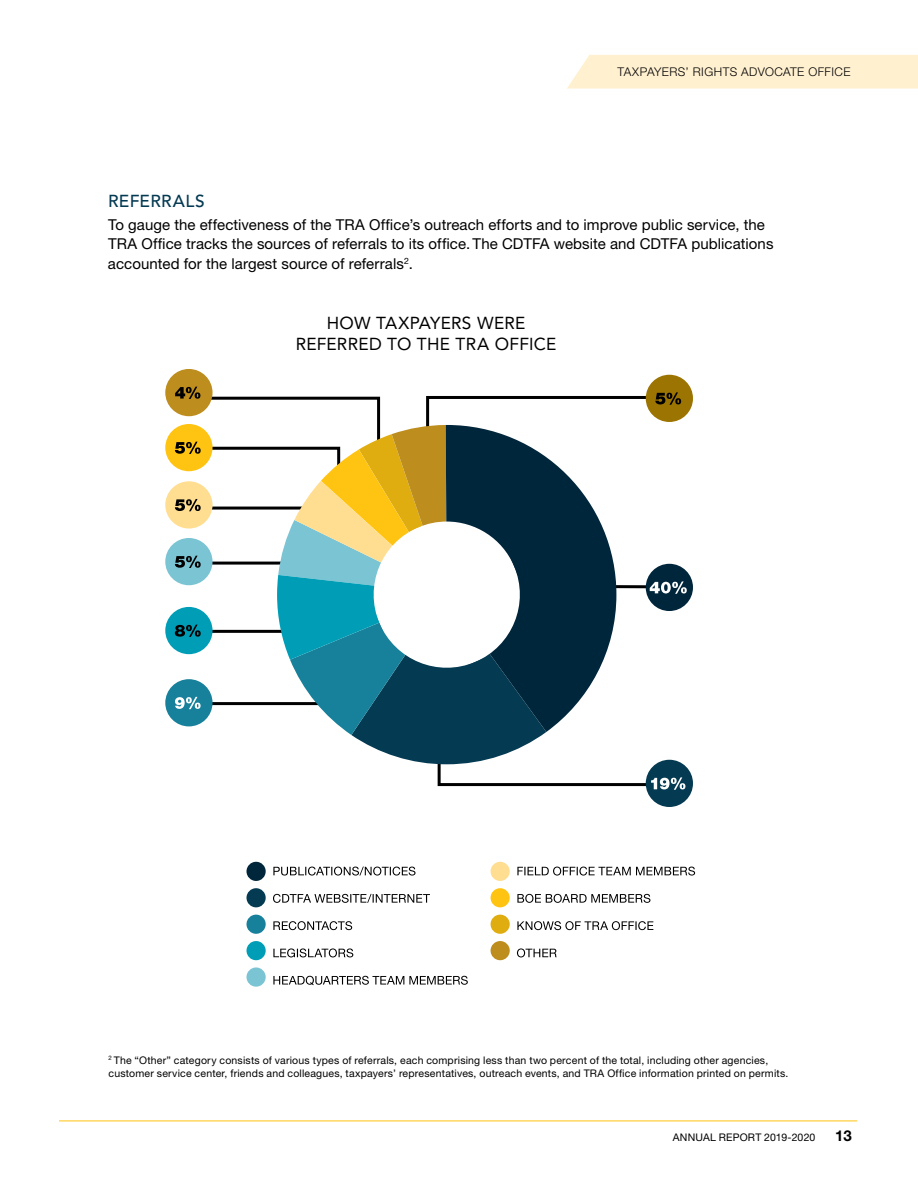
<style>
.page{position:relative;width:918px;height:1188px;background:#fff}
.page>*{position:absolute;margin:0;border:0;box-sizing:border-box;transform-origin:0 0}
.t1{font:17.25px/20.7px "Avenir LT Std";letter-spacing:.015em;color:#000;text-align:center}
.t2{font:500 17.25px "Avenir LT Std";letter-spacing:.025em;color:#043a52}
.Body{font:15px/19.5px "Helvetica Neue LT Std";letter-spacing:.005em;color:#000}
.t3{font:700 15px "Helvetica Neue LT Std";color:#000}
.t4{font:300 12px "Helvetica Neue LT Std";letter-spacing:.035em;color:#000}
.Body-2{font:10.5px/12.6px "Helvetica Neue LT Std";letter-spacing:.02em;color:#000}
</style>
<div class="page">
<hr style="left:59px;top:1121px;width:798px;height:1px;background:#ffc411">
<svg style="left:165px;top:424px;width:48px;height:47px"></svg>
<svg style="left:165px;top:481px;width:48px;height:48px"></svg>
<div style="left:646px;top:564px;width:47px;height:47px;background:#00263b;border-radius:50%"></div>
<svg style="left:165px;top:538px;width:48px;height:47px"></svg>
<svg style="left:165px;top:607px;width:48px;height:47px"></svg>
<div style="left:165px;top:369px;width:48px;height:47px;background:#bd8d1e;border-radius:50%"></div>
<svg style="left:165px;top:679px;width:48px;height:47px"></svg>
<div style="left:646px;top:760px;width:47px;height:47px;background:#043a52;border-radius:50%"></div>
<div style="left:646px;top:375px;width:47px;height:47px;background:#9c7401;border-radius:50%"></div>
<svg style="left:168px;top:387px;width:519px;height:403px"></svg>
<svg style="left:517px;top:948px;width:40px;height:9px"></svg>
<svg style="left:517px;top:921px;width:136px;height:9px"></svg>
<svg style="left:517px;top:894px;width:133px;height:9px"></svg>
<svg style="left:517px;top:867px;width:178px;height:9px"></svg>
<svg style="left:273px;top:976px;width:195px;height:9px"></svg>
<svg style="left:273px;top:948px;width:80px;height:9px"></svg>
<svg style="left:273px;top:921px;width:79px;height:9px"></svg>
<svg style="left:273px;top:894px;width:157px;height:9px"></svg>
<svg style="left:273px;top:867px;width:143px;height:9px"></svg>
<div style="left:247px;top:862px;width:19px;height:19px;background:#00263b;border-radius:50%"></div>
<div style="left:247px;top:888px;width:19px;height:19px;background:#043a52;border-radius:50%"></div>
<div style="left:247px;top:915px;width:19px;height:19px;background:#17809a;border-radius:50%"></div>
<div style="left:247px;top:941px;width:19px;height:19px;background:#009eb6;border-radius:50%"></div>
<div style="left:247px;top:967px;width:19px;height:20px;background:#7ac4d4;border-radius:50%"></div>
<div style="left:491px;top:862px;width:19px;height:19px;background:#ffde91;border-radius:50%"></div>
<div style="left:491px;top:888px;width:19px;height:19px;background:#ffc411;border-radius:50%"></div>
<div style="left:491px;top:915px;width:19px;height:19px;background:#e0ad11;border-radius:50%"></div>
<div style="left:491px;top:941px;width:19px;height:19px;background:#bd8d1e;border-radius:50%"></div>
<div style="left:567px;top:55px;width:351px;height:34px;background:#fff0d0"></div>
<p class="t4" style="left:618px;top:64px;width:234px">TAXPAYERS’ RIGHTS ADVOCATE OFFICE</p>
<h3 class="t2" style="left:108px;top:192px;width:98px">REFERRALS</h3>
<p class="Body" style="left:108px;top:214px;width:667px">To gauge the effectiveness of the TRA Office’s outreach efforts and to improve public service, the<br>TRA Office tracks the sources of referrals to its office. The CDTFA website and CDTFA publications accounted for the largest source of referrals<sup>2</sup>.</p>
<h3 class="t1" style="left:296px;top:313px;width:262px">HOW TAXPAYERS WERE<br>REFERRED TO THE TRA OFFICE</h3>
<p class="Body-2" style="left:109px;top:1054px;width:681px"><sup>2</sup> The “Other” category consists of various types of referrals, each comprising less than two percent of the total, including other agencies, customer service center, friends and colleagues, taxpayers’ representatives, outreach events, and TRA Office information printed on permits.</p>
<p class="Body-2" style="left:673px;top:1131px;width:144px">ANNUAL REPORT 2019-2020</p>
<h2 class="t3" style="left:835px;top:1127px;width:18px">13</h2>
</div>
